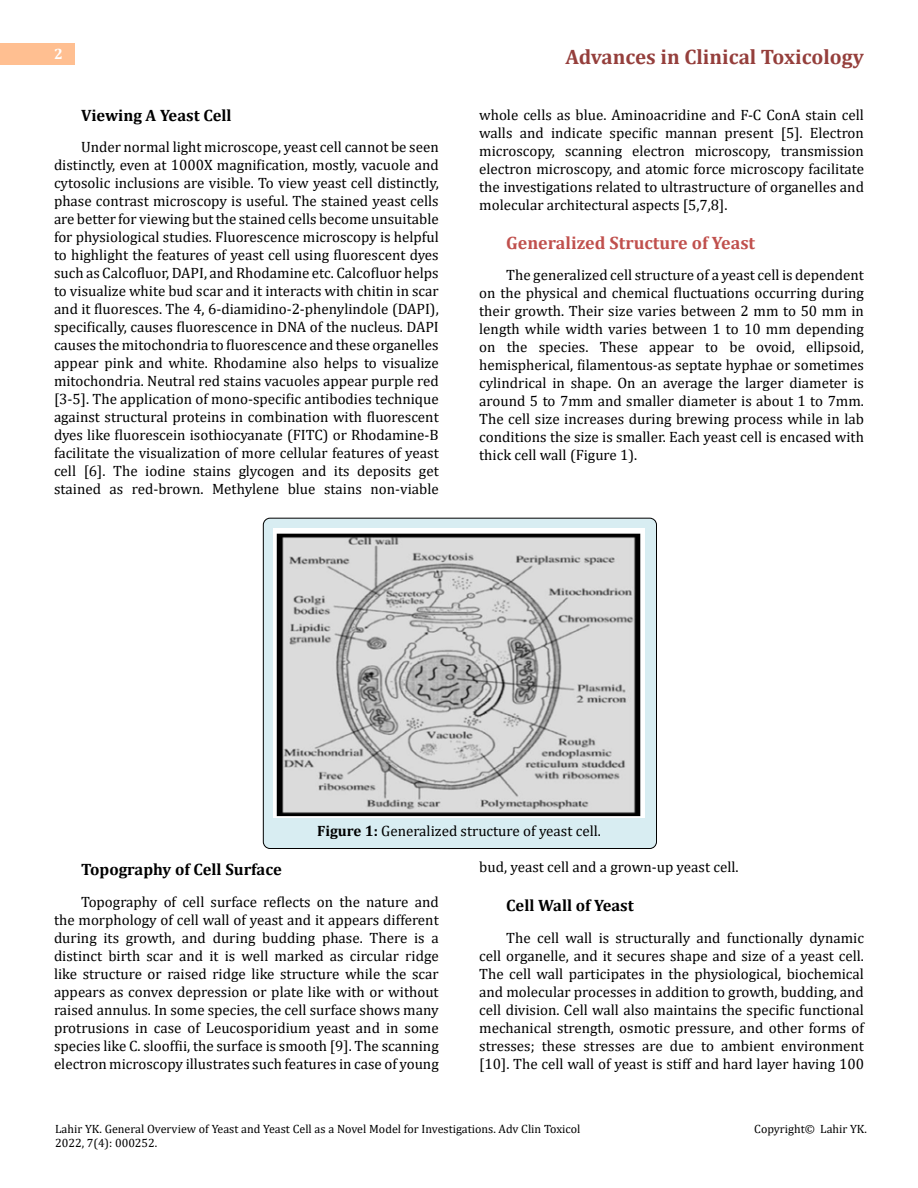
<style>
.page{position:relative;width:918px;height:1188px;background:#fff}
.page>*{position:absolute;margin:0;border:0;box-sizing:border-box;transform-origin:0 0}
.t1{font:700 21px "Cambria";color:#953f3c}
.t2{font:700 18px "Cambria";color:#c0504d}
.t3{font:700 16.5px "Cambria";color:#000}
.t4{font:15px/18px "Cambria";color:#000;text-align:justify}
.t5{font:700 15px "Cambria";color:#fff}
.t6{font:12px/14.4px "Cambria";color:#000}
.s1{font-weight:700}
</style>
<div class="page">
<div style="left:0;top:43px;width:75px;height:21px;background:#ffbf91"></div>
<div style="left:263px;top:518px;width:394px;height:331px;background:#d8edf2;border-radius:7px"></div>
<div style="left:263px;top:518px;width:394px;height:331px;border:1px solid #000;border-radius:7px"></div>
<img style="left:273px;top:529px;width:372px;height:289px">
<p class="t5" style="left:54px;top:44px;width:10px">2</p>
<h1 class="t1" style="left:565px;top:42px;width:300px">Advances in Clinical Toxicology</h1>
<p class="t3" style="left:81px;top:104px;width:152px">Viewing A Yeast Cell</p>
<p class="t4" style="left:54px;top:138px;width:386px;text-indent:27px">Under normal light microscope, yeast cell cannot be seen distinctly, even at 1000X magnification, mostly, vacuole and cytosolic inclusions are visible. To view yeast cell distinctly, phase contrast microscopy is useful. The stained yeast cells are better for viewing but the stained cells become unsuitable for physiological studies. Fluorescence microscopy is helpful to highlight the features of yeast cell using fluorescent dyes such as Calcofluor, DAPI, and Rhodamine etc. Calcofluor helps to visualize white bud scar and it interacts with chitin in scar and it fluoresces. The 4, 6-diamidino-2-phenylindole (DAPI), specifically, causes fluorescence in DNA of the nucleus. DAPI causes the mitochondria to fluorescence and these organelles appear pink and white. Rhodamine also helps to visualize mitochondria. Neutral red stains vacuoles appear purple red [3-5]. The application of mono-specific antibodies technique against structural proteins in combination with fluorescent dyes like fluorescein isothiocyanate (FITC) or Rhodamine-B facilitate the visualization of more cellular features of yeast cell [6]. The iodine stains glycogen and its deposits get stained as red-brown. Methylene blue stains non-viable</p>
<p class="t4" style="left:479px;top:105px;width:386px">whole cells as blue. Aminoacridine and F-C ConA stain cell walls and indicate specific mannan present [5]. Electron microscopy, scanning electron microscopy, transmission electron microscopy, and atomic force microscopy facilitate the investigations related to ultrastructure of organelles and molecular architectural aspects [5,7,8].</p>
<p class="t2" style="left:506px;top:230px;width:250px">Generalized Structure of Yeast</p>
<p class="t4" style="left:479px;top:266px;width:386px;text-indent:27px">The generalized cell structure of a yeast cell is dependent on the physical and chemical fluctuations occurring during their growth. Their size varies between 2 mm to 50 mm in length while width varies between 1 to 10 mm depending on the species. These appear to be ovoid, ellipsoid, hemispherical, filamentous-as septate hyphae or sometimes cylindrical in shape. On an average the larger diameter is around 5 to 7mm and smaller diameter is about 1 to 7mm.<br>The cell size increases during brewing process while in lab conditions the size is smaller. Each yeast cell is encased with thick cell wall (Figure 1).</p>
<p class="t4" style="left:317px;top:822px;width:285px"><span class="s1">Figure 1:</span> Generalized structure of yeast cell.</p>
<p class="t3" style="left:81px;top:858px;width:202px">Topography of Cell Surface</p>
<p class="t4" style="left:54px;top:893px;width:386px;text-indent:27px">Topography of cell surface reflects on the nature and the morphology of cell wall of yeast and it appears different during its growth, and during budding phase. There is a distinct birth scar and it is well marked as circular ridge like structure or raised ridge like structure while the scar appears as convex depression or plate like with or without raised annulus. In some species, the cell surface shows many protrusions in case of Leucosporidium yeast and in some species like C. slooffii, the surface is smooth [9]. The scanning electron microscopy illustrates such features in case of young</p>
<p class="t4" style="left:479px;top:858px;width:261px">bud, yeast cell and a grown-up yeast cell.</p>
<p class="t3" style="left:506px;top:894px;width:129px">Cell Wall of Yeast</p>
<p class="t4" style="left:479px;top:929px;width:386px;text-indent:27px">The cell wall is structurally and functionally dynamic cell organelle, and it secures shape and size of a yeast cell.<br>The cell wall participates in the physiological, biochemical and molecular processes in addition to growth, budding, and cell division. Cell wall also maintains the specific functional mechanical strength, osmotic pressure, and other forms of stresses; these stresses are due to ambient environment [10]. The cell wall of yeast is stiff and hard layer having 100</p>
<p class="t6" style="left:55px;top:1121px;width:527px">Lahir YK. General Overview of Yeast and Yeast Cell as a Novel Model for Investigations. Adv Clin Toxicol<br>2022, 7(4): 000252.</p>
<p class="t6" style="left:754px;top:1121px;width:114px">Copyright© Lahir YK.</p>
</div>
